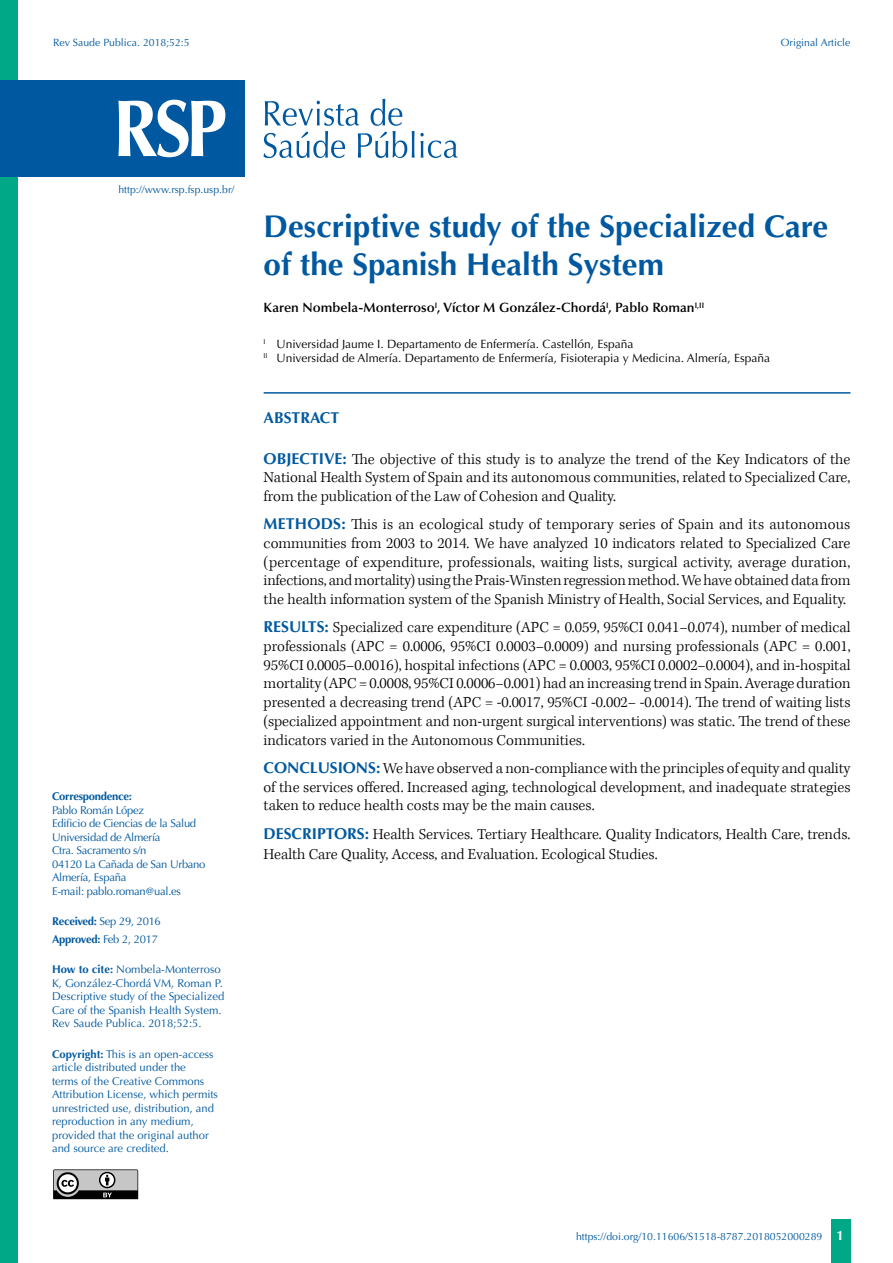
<style>
.page{position:relative;width:893px;height:1263px;background:#fff}
.page>*{position:absolute;margin:0;border:0;box-sizing:border-box;transform-origin:0 0}
.t1{font:700 31.5px/37.8px "Optima";color:#0059a0}
.t2{font:300 15.75px/18.9px "Kepler Std";color:#000;text-align:justify}
.t3{font:700 15.75px "Optima";color:#0059a0}
.t4{font:600 13.5px "Optima";color:#000}
.t5{font:12px/14.4px "Optima";color:#000}
.t6{font:11.25px/13.5px "Optima";color:#0059a0}
.t7{font:11.25px/13.5px "Optima";letter-spacing:-.025em;color:#0059a0}
.t8{font:700 11.25px "Optima";letter-spacing:-.025em;color:#0059a0}
.t9{font:10.5px "Optima";color:#0059a0}
.s1{font-weight:700}
.s2{font-family:"Optima";font-weight:700;color:#0059a0}
.s3{font-weight:700;font-size:13.5px;color:#fff}
</style>
<div class="page">
<div style="left:831px;top:1220px;width:20px;height:43px;background:#00a887"></div>
<svg style="left:53px;top:1169px;width:85px;height:30px;background:#838383"></svg>
<div style="left:0;top:0;width:18px;height:1263px;background:#00a887"></div>
<hr style="left:264px;top:392px;width:586px;height:2px;background:#0059a0">
<svg style="left:263px;top:99px;width:195px;height:59px"></svg>
<div style="left:0;top:80px;width:244px;height:96px;background:#0059a0"></div>
<svg style="left:118px;top:100px;width:107px;height:57px"></svg>
<p class="t9" style="left:53px;top:36px;width:138px">Rev Saude Publica. 2018;52:5</p>
<p class="t9" style="left:781px;top:36px;width:71px">Original Article</p>
<p class="t9" style="left:118px;top:183px;width:117px">http://www.rsp.fsp.usp.br/</p>
<p class="t8" style="left:52px;top:790px;width:81px">Correspondence:</p>
<p class="t7" style="left:52px;top:803px;width:155px">Pablo Román López<br>Edificio de Ciencias de la Salud<br>Universidad de Almería<br>Ctra. Sacramento s/n<br>04120 La Cañada de San Urbano<br>Almería, España<br>E-mail: pablo.roman@ual.es</p>
<p class="t7" style="left:52px;top:913px;width:110px;line-height:17.7px"><span class="s1">Received:</span> Sep 29, 2016<br><span class="s1">Approved:</span> Feb 2, 2017</p>
<p class="t6" style="left:52px;top:963px;width:174px"><span class="s1">How to cite:</span> Nombela-Monterroso K, González-Chordá VM, Roman P.<br>Descriptive study of the Specialized Care of the Spanish Health System.<br>Rev Saude Publica. 2018;52:5.</p>
<p class="t6" style="left:52px;top:1047px;width:167px"><span class="s1">Copyright:</span> This is an open-access article distributed under the<br>terms of the Creative Commons<br>Attribution License, which permits unrestricted use, distribution, and reproduction in any medium, provided that the original author and source are credited.</p>
<h1 class="t1" style="left:264px;top:208px;width:566px">Descriptive study of the Specialized Care of the Spanish Health System</h1>
<p class="t4" style="left:264px;top:300px;width:442px">Karen Nombela-Monterroso<sup>I</sup>, Víctor M González-Chordá<sup>I</sup>, Pablo Roman<sup>I,II</sup></p>
<p class="t5" style="left:264px;top:337px;width:508px"><sup>I</sup> Universidad Jaume I. Departamento de Enfermería. Castellón, España<br><sup>II</sup> Universidad de Almería. Departamento de Enfermería, Fisioterapia y Medicina. Almería, España</p>
<p class="t3" style="left:264px;top:409px;width:77px">ABSTRACT</p>
<p class="t2" style="left:264px;top:450px;width:588px"><span class="s2">OBJECTIVE:</span> The objective of this study is to analyze the trend of the Key Indicators of the National Health System of Spain and its autonomous communities, related to Specialized Care, from the publication of the Law of Cohesion and Quality.</p>
<p class="t2" style="left:264px;top:515px;width:588px"><span class="s2">METHODS:</span> This is an ecological study of temporary series of Spain and its autonomous communities from 2003 to 2014. We have analyzed 10 indicators related to Specialized Care (percentage of expenditure, professionals, waiting lists, surgical activity, average duration, infections, and mortality) using the Prais-Winsten regression method. We have obtained data from the health information system of the Spanish Ministry of Health, Social Services, and Equality.</p>
<p class="t2" style="left:264px;top:618px;width:588px"><span class="s2">RESULTS:</span> Specialized care expenditure (APC = 0.059, 95%CI 0.041–0.074), number of medical professionals (APC = 0.0006, 95%CI 0.0003–0.0009) and nursing professionals (APC = 0.001, 95%CI 0.0005–0.0016), hospital infections (APC = 0.0003, 95%CI 0.0002–0.0004), and in-hospital mortality (APC = 0.0008, 95%CI 0.0006–0.001) had an increasing trend in Spain. Average duration presented a decreasing trend (APC = -0.0017, 95%CI -0.002– -0.0014). The trend of waiting lists (specialized appointment and non-urgent surgical interventions) was static. The trend of these indicators varied in the Autonomous Communities.</p>
<p class="t2" style="left:264px;top:759px;width:588px"><span class="s2">CONCLUSIONS:</span> We have observed a non-compliance with the principles of equity and quality of the services offered. Increased aging, technological development, and inadequate strategies taken to reduce health costs may be the main causes.</p>
<p class="t2" style="left:264px;top:824px;width:588px;line-height:19.8px"><span class="s2">DESCRIPTORS:</span> Health Services. Tertiary Healthcare. Quality Indicators, Health Care, trends.<br>Health Care Quality, Access, and Evaluation. Ecological Studies.</p>
<p class="t9" style="left:576px;top:1230px;width:269px">https://doi.org/10.11606/S1518-8787.2018052000289 <span class="s3">1</span></p>
</div>
